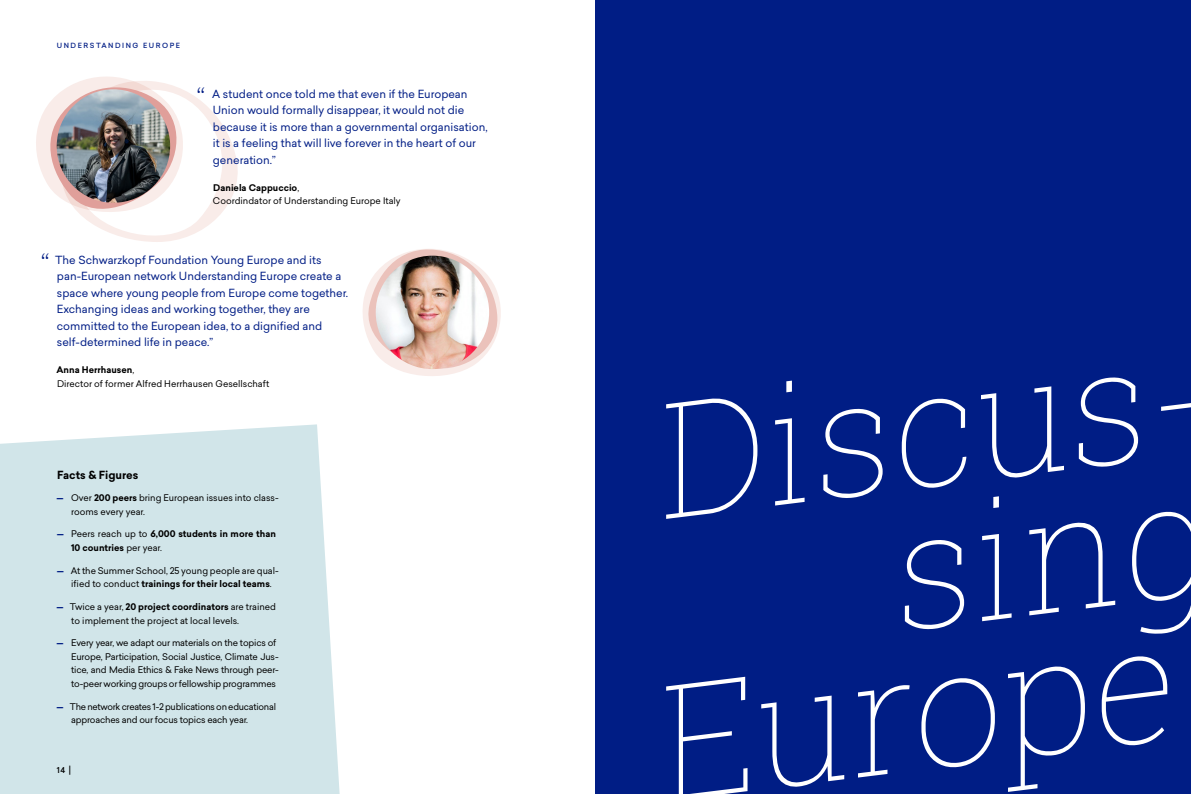
<style>
.page{position:relative;width:1191px;height:794px;background:#fff}
.page>*{position:absolute;margin:0;border:0;box-sizing:border-box;transform-origin:0 0}
.t1{font:100 160px "Roboto Slab";color:#fff}
.t2{font:300 27px "Sailec";color:#001d85}
.t3{font:11px/16.5px "Sailec";color:#001d85}
.t4{font:700 11px "Sailec";color:#000}
.t5{font:9px/13.5px "Sailec";color:#000}
.t6{font:9px/13.5px "Sailec";letter-spacing:-.02em;color:#000}
.t7{font:700 9px/13.5px "Sailec";color:#000}
.t8{font:500 8px "Sailec";color:#000}
.t9{font:500 7px "Sailec";letter-spacing:.22em;color:#001d85}
.s1{font-weight:700}
.s2{font-weight:700;color:#001d85}
.s3{color:#001d85}
.s4{font-weight:400}
.s5{font-size:11.2px}
</style>
<div class="page">
<svg style="left:363px;top:249px;width:138px;height:127px"></svg>
<svg style="left:36px;top:76px;width:202px;height:166px"></svg>
<div style="left:595px;top:0;width:596px;height:794px;background:#001d85"></div>
<img style="left:57px;top:89px;width:113px;height:114px;border-radius:57px">
<img style="left:376px;top:256px;width:113px;height:113px;border-radius:57px">
<div style="left:0;top:424px;width:339px;height:370px;background:#d1e5e9"></div>
<p class="t9" style="left:57px;top:40px;width:125px">UNDERSTANDING EUROPE</p>
<h2 class="t2" style="left:197px;top:78px;width:10px">“</h2>
<p class="t3" style="left:212px;top:85px;width:277px">A student once told me that even if the European Union would formally disappear, it would not die because it is more than a governmental organisation, it is a feeling that will live forever in the heart of our generation.”</p>
<p class="t5" style="left:213px;top:180px;width:189px"><span class="s1">Daniela Cappuccio</span>,<br>Coordindator of Understanding Europe Italy</p>
<h2 class="t2" style="left:41px;top:244px;width:10px">“</h2>
<p class="t3" style="left:55px;top:251px;width:295px">The Schwarzkopf Foundation Young Europe and its pan-European network Understanding Europe create a space where young people from Europe come together.<br>Exchanging ideas and working together, they are committed to the European idea, to a dignified and self-determined life in peace.”</p>
<p class="t5" style="left:57px;top:363px;width:214px"><span class="s1">Anna Herrhausen</span>,<br>Director of former Alfred Herrhausen Gesellschaft</p>
<p class="t4" style="left:57px;top:467px;width:83px">Facts &amp; Figures</p>
<p class="t5" style="left:71px;top:491px;width:209px;text-indent:-15px"><span class="s2">—</span> Over <span class="s1">200 peers</span> bring European issues into class&shy;rooms every year.</p>
<p class="t7" style="left:71px;top:527px;width:206px;text-indent:-14px"><span class="s3">—</span> <span class="s4">Peers reach up to</span> 6,000 students in more than<br>10 countries <span class="s4">per year.</span></p>
<p class="t5" style="left:71px;top:563px;width:209px;text-indent:-15px"><span class="s2">—</span> At the Summer School, 25 young people are qual&shy;ified to conduct <span class="s1">trainings for their local teams</span>.</p>
<p class="t5" style="left:71px;top:600px;width:206px;text-indent:-15px"><span class="s2">—</span> Twice a year, <span class="s1">20 project coordinators</span> are trained to implement the project at local levels.</p>
<p class="t6" style="left:71px;top:636px;width:209px;text-indent:-15px"><span class="s2">—</span> Every year, we adapt our materials on the topics of Europe, Participation, Social Justice, Climate Jus&shy;tice, and Media Ethics &amp; Fake News through peer&shy;to-peer working groups or fellowship programmes</p>
<p class="t6" style="left:71px;top:699px;width:206px;text-indent:-14px"><span class="s2">—</span> The network creates 1-2 publications on educational approaches and our focus topics each year.</p>
<p class="t8" style="left:57px;top:764px;width:16px">14 <span class="s5">|</span></p>
<h1 class="t1" style="left:640px;top:353px;width:574px;rotate:-7deg">Discus-</h1>
<h1 class="t1" style="left:876px;top:465px;width:320px;rotate:-7deg">sing</h1>
<h1 class="t1" style="left:640px;top:635px;width:522px;rotate:-7deg">Europe</h1>
</div>
